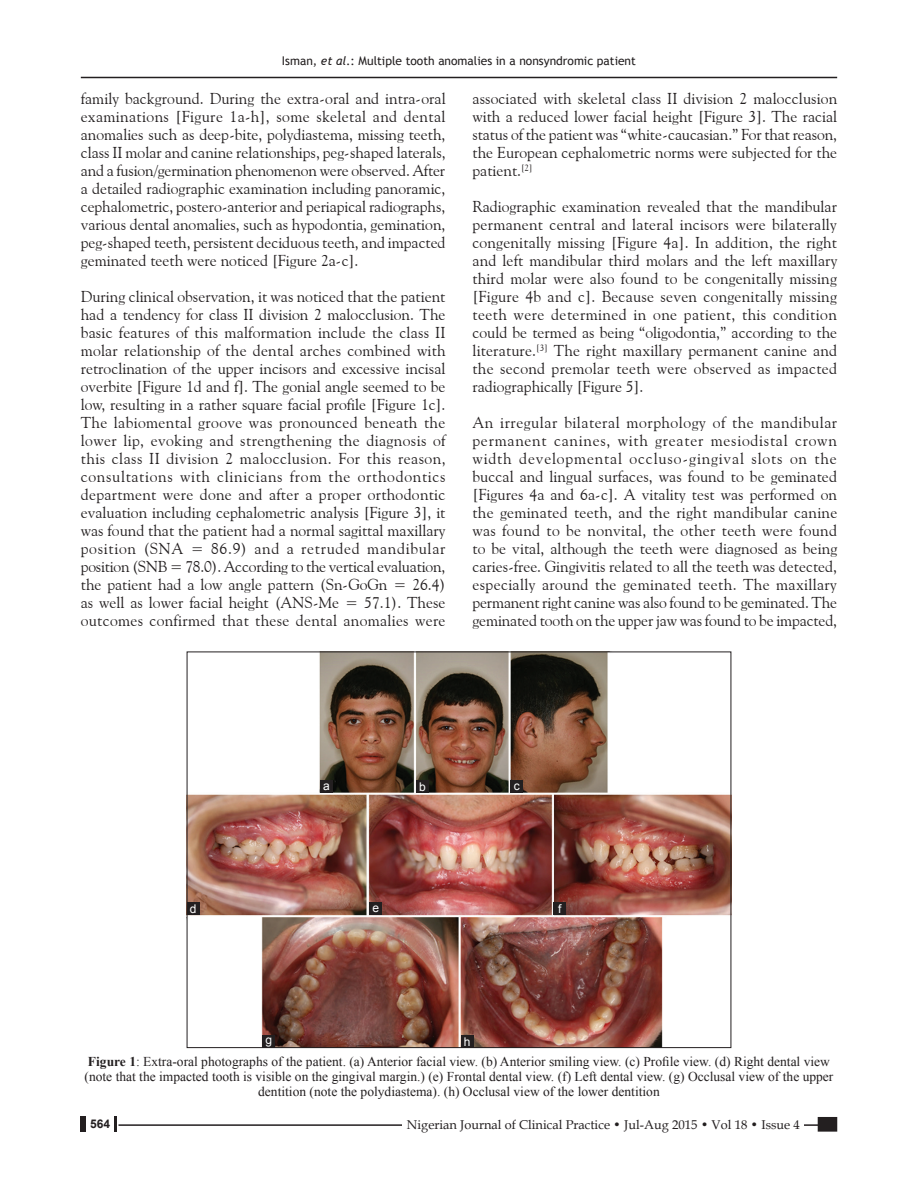
<style>
.page{position:relative;width:918px;height:1188px;background:#fff}
.page>*{position:absolute;margin:0;border:0;box-sizing:border-box;transform-origin:0 0}
.TX{font:15.75px/18px "Goudy Old Style BT";color:#231f20;text-align:justify}
.FGC{font:13.5px/15px "Times New Roman";color:#231f20;text-align:center}
.t1{font:12.75px "Book Antiqua";color:#231f20}
.t2{font:12px "Trebuchet MS";color:#231f20}
.LABEL{font:12px "Arial";color:#fff}
.t3{font:700 12px "Arial";color:#231f20}
.s1{font-style:italic}
.s2{font-weight:700}
</style>
<div class="page">
<hr style="left:81px;top:77px;width:756px;height:1px;background:#231f20">
<div style="left:818px;top:1118px;width:19px;height:13px;background:#231f20"></div>
<div style="left:818px;top:1117px;width:19px;height:15px;border:2px solid #231f20"></div>
<div style="left:80px;top:1117px;width:6px;height:15px;background:#231f20"></div>
<hr style="left:114px;top:1117px;width:3px;height:15px;background:#231f20">
<hr style="left:118px;top:1124px;width:702px;height:2px;background:#231f20">
<div style="left:403px;top:1120px;width:401px;height:9px;background:#fff"></div>
<img style="left:189px;top:654px;width:540px;height:392px">
<div style="left:187px;top:902px;width:13px;height:13px;background:#231f20"></div>
<div style="left:461px;top:1035px;width:12px;height:13px;background:#231f20"></div>
<div style="left:510px;top:780px;width:13px;height:13px;background:#231f20"></div>
<div style="left:263px;top:1035px;width:12px;height:13px;background:#231f20"></div>
<div style="left:416px;top:780px;width:13px;height:13px;background:#231f20"></div>
<div style="left:554px;top:902px;width:12px;height:13px;background:#231f20"></div>
<div style="left:320px;top:780px;width:13px;height:13px;background:#231f20"></div>
<div style="left:369px;top:902px;width:13px;height:13px;background:#231f20"></div>
<p class="t2" style="left:282px;top:54px;width:356px">Isman, <span class="s1">et al</span>.: Multiple tooth anomalies in a nonsyndromic patient</p>
<p class="TX" style="left:81px;top:89px;width:366px">family background. During the extra‑oral and intra‑oral examinations [Figure 1a‑h], some skeletal and dental anomalies such as deep‑bite, polydiastema, missing teeth, class II molar and canine relationships, peg‑shaped laterals, and a fusion/germination phenomenon were observed. After a detailed radiographic examination including panoramic, cephalometric, postero‑anterior and periapical radiographs, various dental anomalies, such as hypodontia, gemination, peg‑shaped teeth, persistent deciduous teeth, and impacted geminated teeth were noticed [Figure 2a‑c].</p>
<p class="TX" style="left:81px;top:287px;width:366px">During clinical observation, it was noticed that the patient had a tendency for class II division 2 malocclusion. The basic features of this malformation include the class II molar relationship of the dental arches combined with retroclination of the upper incisors and excessive incisal overbite [Figure 1d and f]. The gonial angle seemed to be low, resulting in a rather square facial profile [Figure 1c].<br>The labiomental groove was pronounced beneath the lower lip, evoking and strengthening the diagnosis of this class II division 2 malocclusion. For this reason, consultations with clinicians from the orthodontics department were done and after a proper orthodontic evaluation including cephalometric analysis [Figure 3], it was found that the patient had a normal sagittal maxillary position (SNA = 86.9) and a retruded mandibular position (SNB = 78.0). According to the vertical evaluation, the patient had a low angle pattern (Sn‑GoGn = 26.4) as well as lower facial height (ANS‑Me = 57.1). These outcomes confirmed that these dental anomalies were</p>
<p class="TX" style="left:472px;top:89px;width:366px">associated with skeletal class II division 2 malocclusion with a reduced lower facial height [Figure 3]. The racial status of the patient was “white‑caucasian.” For that reason, the European cephalometric norms were subjected for the patient.<sup>[2]</sup></p>
<p class="TX" style="left:472px;top:197px;width:366px">Radiographic examination revealed that the mandibular permanent central and lateral incisors were bilaterally congenitally missing [Figure 4a]. In addition, the right and left mandibular third molars and the left maxillary third molar were also found to be congenitally missing [Figure 4b and c]. Because seven congenitally missing teeth were determined in one patient, this condition could be termed as being “oligodontia,” according to the literature.<sup>[3]</sup> The right maxillary permanent canine and the second premolar teeth were observed as impacted radiographically [Figure 5].</p>
<p class="TX" style="left:472px;top:413px;width:366px">An irregular bilateral morphology of the mandibular permanent canines, with greater mesiodistal crown width developmental occluso‑gingival slots on the buccal and lingual surfaces, was found to be geminated [Figures 4a and 6a‑c]. A vitality test was performed on the geminated teeth, and the right mandibular canine was found to be nonvital, the other teeth were found to be vital, although the teeth were diagnosed as being caries‑free. Gingivitis related to all the teeth was detected, especially around the geminated teeth. The maxillary permanent right canine was also found to be geminated. The geminated tooth on the upper jaw was found to be impacted,</p>
<p class="LABEL" style="left:190px;top:901px;width:8px">d</p>
<p class="LABEL" style="left:266px;top:1032px;width:8px">g</p>
<p class="LABEL" style="left:323px;top:778px;width:8px">a</p>
<p class="LABEL" style="left:419px;top:779px;width:8px">b</p>
<p class="LABEL" style="left:372px;top:900px;width:8px">e</p>
<p class="LABEL" style="left:514px;top:778px;width:7px">c</p>
<p class="LABEL" style="left:558px;top:901px;width:5px">f</p>
<p class="LABEL" style="left:464px;top:1034px;width:8px">h</p>
<p class="FGC" style="left:85px;top:1054px;width:750px"><span class="s2">Figure 1</span>: Extra-oral photographs of the patient. (a) Anterior facial view. (b) Anterior smiling view. (c) Profile view. (d) Right dental view (note that the impacted tooth is visible on the gingival margin.) (e) Frontal dental view. (f) Left dental view. (g) Occlusal view of the upper dentition (note the polydiastema). (h) Occlusal view of the lower dentition</p>
<p class="t3" style="left:90px;top:1115px;width:22px">564</p>
<p class="t1" style="left:407px;top:1116px;width:395px">Nigerian Journal of Clinical Practice • Jul-Aug 2015 • Vol 18 • Issue 4</p>
</div>
